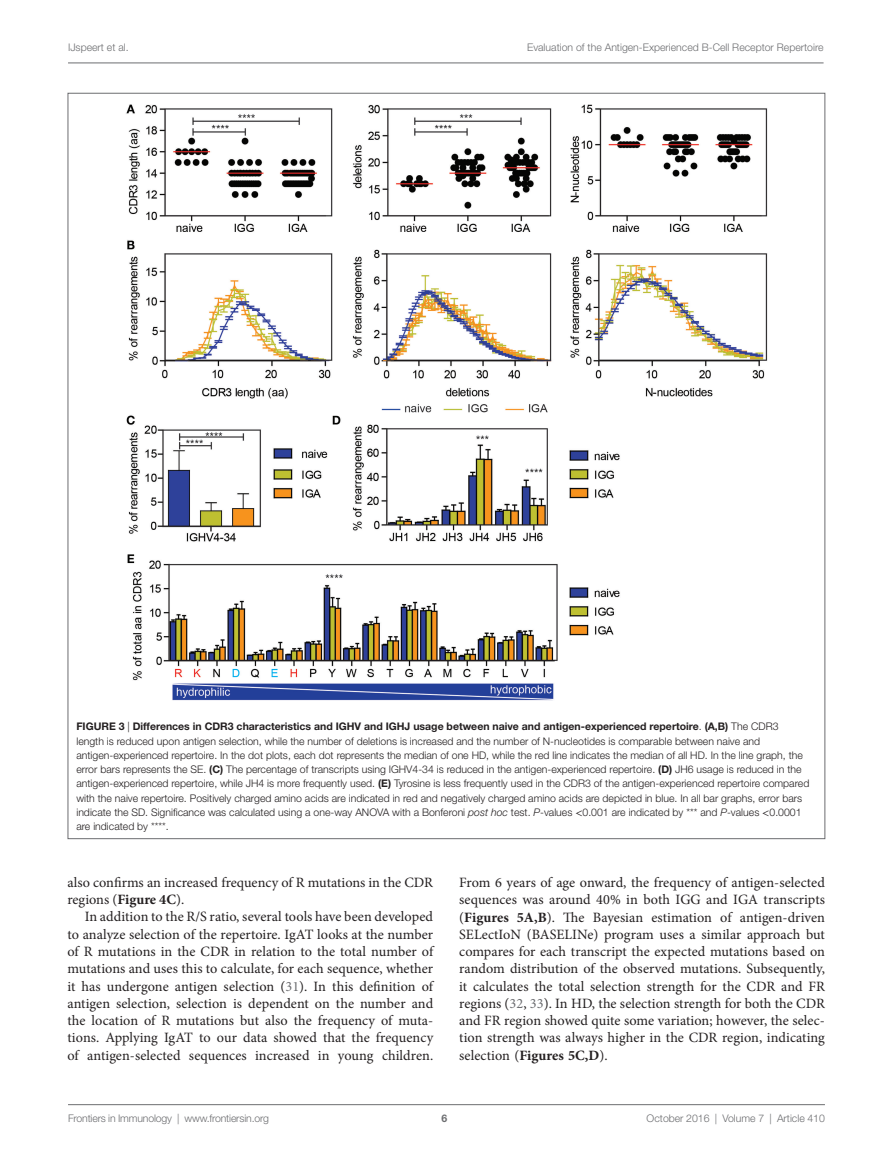
<style>
.page{position:relative;width:893px;height:1170px;background:#fff}
.page>*{position:absolute;margin:0;border:0;box-sizing:border-box;transform-origin:0 0}
.t1{font:14.25px/17.2px "Minion Pro";letter-spacing:.005em;color:#231f20;text-align:justify}
.t2{font:300 10.5px/14.2px "Helvetica Neue LT Std";color:#231f20}
.t3{font:300 10.5px "Helvetica Neue LT Std";color:#6c6d70}
.t4{font:700 10.5px "Helvetica Neue LT Std";color:#6c6d70}
.s1{font-weight:700}
.s2{font-style:italic}
.s3{font-family:"STIX General";font-weight:400}
.s4{color:#6c6d70}
</style>
<div class="page">
<img style="left:126px;top:104px;width:641px;height:596px">
<hr style="left:68px;top:63px;width:756px;height:1px;background:#6c6d70">
<hr style="left:68px;top:1104px;width:757px;height:1px;background:#6c6d70">
<p class="t3" style="left:68px;top:41px;width:62px">IJspeert et al.</p>
<p class="t3" style="left:527px;top:41px;width:298px">Evaluation of the Antigen-Experienced B-Cell Receptor Repertoire</p>
<p class="t2" style="left:76px;top:719px;width:734px"><span class="s1">FIG URE 3</span> | <span class="s1">Differences in CDR3 characteristics and IGHV and IGHJ usage between naive and antigen-experienced repertoire</span>. <span class="s1">(A,B)</span> The CDR3<br>length is reduced upon antigen selection, while the number of deletions is increased and the number of N-nucleotides is comparable between naive and antigen-experienced repertoire. In the dot plots, each dot represents the median of one HD, while the red line indicates the median of all HD. In the line graph, the error bars represents the SE. <span class="s1">(C)</span> The percentage of transcripts using IGHV4-34 is reduced in the antigen-experienced repertoire. <span class="s1">(D)</span> JH6 usage is reduced in the antigen-experienced repertoire, while JH4 is more frequently used. <span class="s1">(E)</span> Tyrosine is less frequently used in the CDR3 of the antigen-experienced repertoire compared with the naive repertoire. Positively charged amino acids are indicated in red and negatively charged amino acids are depicted in blue. In all bar graphs, error bars indicate the SD. Significance was calculated using a one-way ANOVA with a Bonferoni <span class="s2">post hoc</span> test. <span class="s2">P</span>-values <span class="s3">&lt;</span>0.001 are indicated by *** and <span class="s2">P</span>-values <span class="s3">&lt;</span>0.0001 are indicated by ****.</p>
<p class="t1" style="left:68px;top:873px;width:367px">also confirms an increased frequency of R mutations in the CDR regions (<span class="s1">Figure 4C</span>).</p>
<p class="t1" style="left:68px;top:908px;width:367px;text-indent:17px">In addition to the R/S ratio, several tools have been developed to analyze selection of the repertoire. IgAT looks at the number of R mutations in the CDR in relation to the total number of mutations and uses this to calculate, for each sequence, whether it has undergone antigen selection (<span class="s4">31</span>). In this definition of antigen selection, selection is dependent on the number and the location of R mutations but also the frequency of muta&shy;tions. Applying IgAT to our data showed that the frequency of antigen-selected sequences increased in young children.</p>
<p class="t1" style="left:459px;top:873px;width:367px">From 6 years of age onward, the frequency of antigen-selected sequences was around 40% in both IGG and IGA transcripts (<span class="s1">Figures 5A,B</span>). The Bayesian estimation of antigen-driven SELectIoN (BASELINe) program uses a similar approach but compares for each transcript the expected mutations based on random distribution of the observed mutations. Subsequently, it calculates the total selection strength for the CDR and FR regions (<span class="s4">32</span>, <span class="s4">33</span>). In HD, the selection strength for both the CDR and FR region showed quite some variation; however, the selec&shy;tion strength was always higher in the CDR region, indicating selection (<span class="s1">Figures 5C,D</span>).</p>
<p class="t3" style="left:68px;top:1111px;width:203px">Frontiers in Immunology | www.frontiersin.org</p>
<p class="t3" style="left:647px;top:1111px;width:180px">October 2016 | Volume 7 | Article 410</p>
<p class="t4" style="left:441px;top:1111px;width:7px">6</p>
</div>
